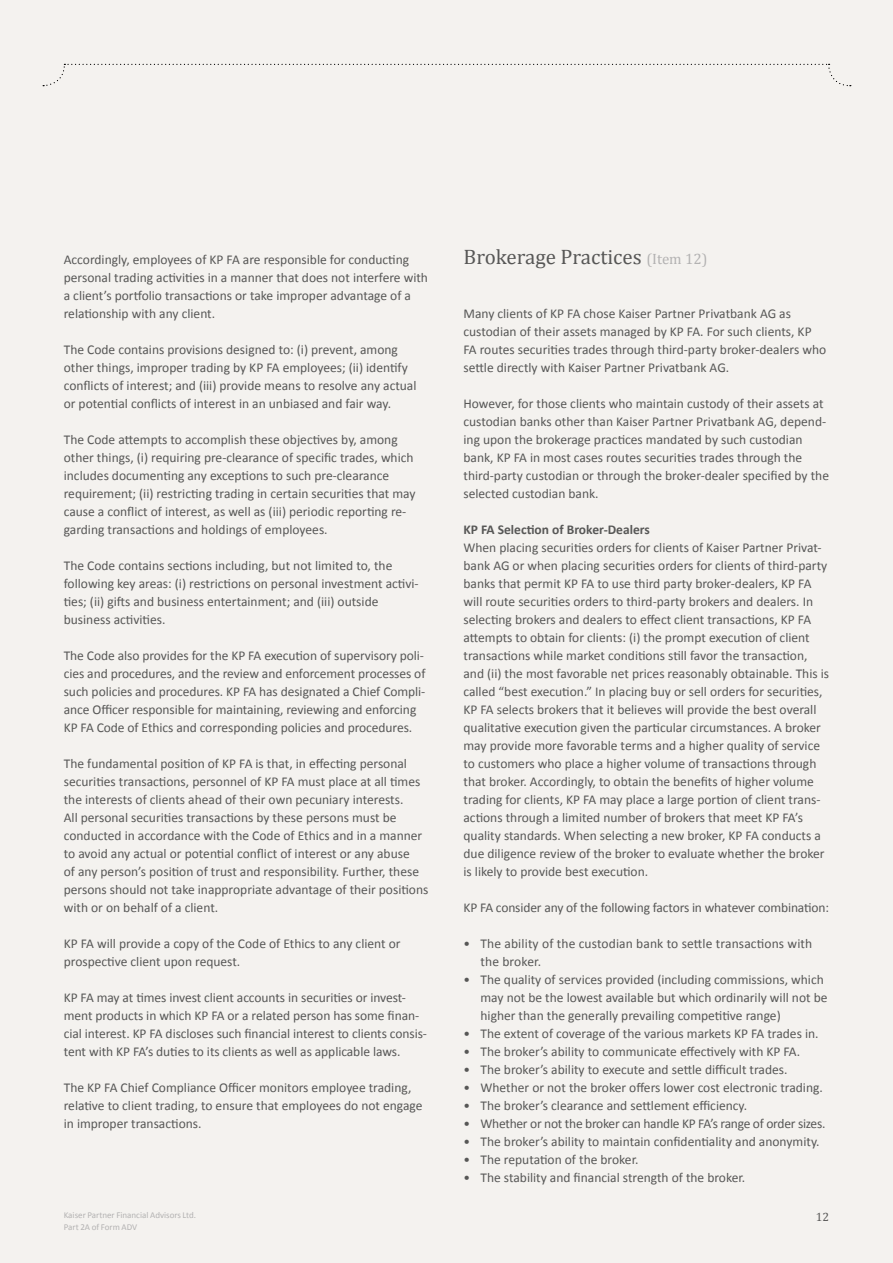
<style>
.page{position:relative;width:893px;height:1263px;background:#f4f2ef}
.page>*{position:absolute;margin:0;border:0;box-sizing:border-box;transform-origin:0 0}
.t1{font:21px "Cambria";color:#575756}
.t2{font:13.5px/18px "Calibri";color:#575756}
.t3{font:13.5px "Calibri";letter-spacing:-.02em;color:#575756}
.t4{font:700 13.5px "Calibri";color:#575756}
.t5{font:12px "Cambria";color:#575756}
.t6{font:9px/12px "Calibri";color:#b3b2b2}
.s1{font-size:15px;color:#b3b2b2}
</style>
<div class="page">
<svg style="left:43px;top:64px;width:808px;height:23px"></svg>
<p class="t2" style="left:64px;top:251px;width:366px">Accordingly, employees of KP FA are responsible for conducting personal trading activities in a manner that does not interfere with a client’s portfolio transactions or take improper advantage of a relationship with any client.</p>
<p class="t2" style="left:64px;top:341px;width:354px">The Code contains provisions designed to: (i) prevent, among other things, improper trading by KP FA employees; (ii) identify conflicts of interest; and (iii) provide means to resolve any actual or potential conflicts of interest in an unbiased and fair way.</p>
<p class="t2" style="left:64px;top:431px;width:353px">The Code attempts to accomplish these objectives by, among other things, (i) requiring pre-clearance of specific trades, which includes documenting any exceptions to such pre-clearance requirement; (ii) restricting trading in certain securities that may cause a conflict of interest, as well as (iii) periodic reporting re&shy;garding transactions and holdings of employees.</p>
<p class="t2" style="left:64px;top:557px;width:356px">The Code contains sections including, but not limited to, the following key areas: (i) restrictions on personal investment activi&shy;ties; (ii) gifts and business entertainment; and (iii) outside business activities.</p>
<p class="t2" style="left:64px;top:647px;width:363px">The Code also provides for the KP FA execution of supervisory poli&shy;cies and procedures, and the review and enforcement processes of such policies and procedures. KP FA has designated a Chief Compli&shy;ance Officer responsible for maintaining, reviewing and enforcing KP FA Code of Ethics and corresponding policies and procedures.</p>
<p class="t2" style="left:64px;top:755px;width:366px">The fundamental position of KP FA is that, in effecting personal securities transactions, personnel of KP FA must place at all times the interests of clients ahead of their own pecuniary interests.<br>All personal securities transactions by these persons must be conducted in accordance with the Code of Ethics and in a manner to avoid any actual or potential conflict of interest or any abuse<br>of any person’s position of trust and responsibility. Further, these persons should not take inappropriate advantage of their positions with or on behalf of a client.</p>
<p class="t2" style="left:64px;top:935px;width:338px">KP FA will provide a copy of the Code of Ethics to any client or prospective client upon request.</p>
<p class="t2" style="left:64px;top:989px;width:365px">KP FA may at times invest client accounts in securities or invest&shy;ment products in which KP FA or a related person has some finan&shy;cial interest. KP FA discloses such financial interest to clients consis&shy;tent with KP FA’s duties to its clients as well as applicable laws.</p>
<p class="t2" style="left:64px;top:1079px;width:360px">The KP FA Chief Compliance Officer monitors employee trading, relative to client trading, to ensure that employees do not engage in improper transactions.</p>
<h1 class="t1" style="left:463px;top:245px;width:245px">Brokerage Practices <span class="s1">(Item 12)</span></h1>
<p class="t2" style="left:463px;top:305px;width:364px">Many clients of KP FA chose Kaiser Partner Privatbank AG as custodian of their assets managed by KP FA. For such clients, KP FA routes securities trades through third-party broker-dealers who settle directly with Kaiser Partner Privatbank AG.</p>
<p class="t2" style="left:463px;top:395px;width:367px">However, for those clients who maintain custody of their assets at custodian banks other than Kaiser Partner Privatbank AG, depend&shy;ing upon the brokerage practices mandated by such custodian bank, KP FA in most cases routes securities trades through the third-party custodian or through the broker-dealer specified by the selected custodian bank.</p>
<p class="t4" style="left:463px;top:521px;width:188px">KP FA Selection of Broker-Dealers</p>
<p class="t2" style="left:463px;top:539px;width:367px">When placing securities orders for clients of Kaiser Partner Privat&shy;bank AG or when placing securities orders for clients of third-party banks that permit KP FA to use third party broker-dealers, KP FA will route securities orders to third-party brokers and dealers. In selecting brokers and dealers to effect client transactions, KP FA attempts to obtain for clients: (i) the prompt execution of client transactions while market conditions still favor the transaction, and (ii) the most favorable net prices reasonably obtainable. This is called “best execution.” In placing buy or sell orders for securities, KP FA selects brokers that it believes will provide the best overall qualitative execution given the particular circumstances. A broker may provide more favorable terms and a higher quality of service to customers who place a higher volume of transactions through that broker. Accordingly, to obtain the benefits of higher volume trading for clients, KP FA may place a large portion of client trans&shy;actions through a limited number of brokers that meet KP FA’s quality standards. When selecting a new broker, KP FA conducts a due diligence review of the broker to evaluate whether the broker is likely to provide best execution.</p>
<p class="t2" style="left:463px;top:898px;width:367px">KP FA consider any of the following factors in whatever combination:</p>
<p class="t2" style="left:480px;top:934px;width:333px;text-indent:-17px">• The ability of the custodian bank to settle transactions with the broker.</p>
<p class="t2" style="left:480px;top:970px;width:348px;text-indent:-17px">• The quality of services provided (including commissions, which may not be the lowest available but which ordinarily will not be higher than the generally prevailing competitive range)</p>
<p class="t2" style="left:463px;top:1024px;width:357px">• The extent of coverage of the various markets KP FA trades in.</p>
<p class="t2" style="left:463px;top:1042px;width:338px">• The broker’s ability to communicate effectively with KP FA.</p>
<p class="t2" style="left:463px;top:1060px;width:326px">• The broker’s ability to execute and settle difficult trades.</p>
<p class="t2" style="left:463px;top:1078px;width:361px">• Whether or not the broker offers lower cost electronic trading.</p>
<p class="t2" style="left:463px;top:1096px;width:285px">• The broker’s clearance and settlement efficiency.</p>
<p class="t3" style="left:463px;top:1115px;width:363px">• Whether or not the broker can handle KP FA’s range of order sizes.</p>
<p class="t2" style="left:463px;top:1132px;width:358px">• The broker’s ability to maintain confidentiality and anonymity.</p>
<p class="t2" style="left:463px;top:1150px;width:176px">• The reputation of the broker.</p>
<p class="t2" style="left:463px;top:1168px;width:283px">• The stability and financial strength of the broker.</p>
<p class="t6" style="left:64px;top:1209px;width:134px">Kaiser Partner Financial Advisors Ltd.<br>Part 2A of Form ADV</p>
<p class="t5" style="left:816px;top:1209px;width:15px">12</p>
</div>
